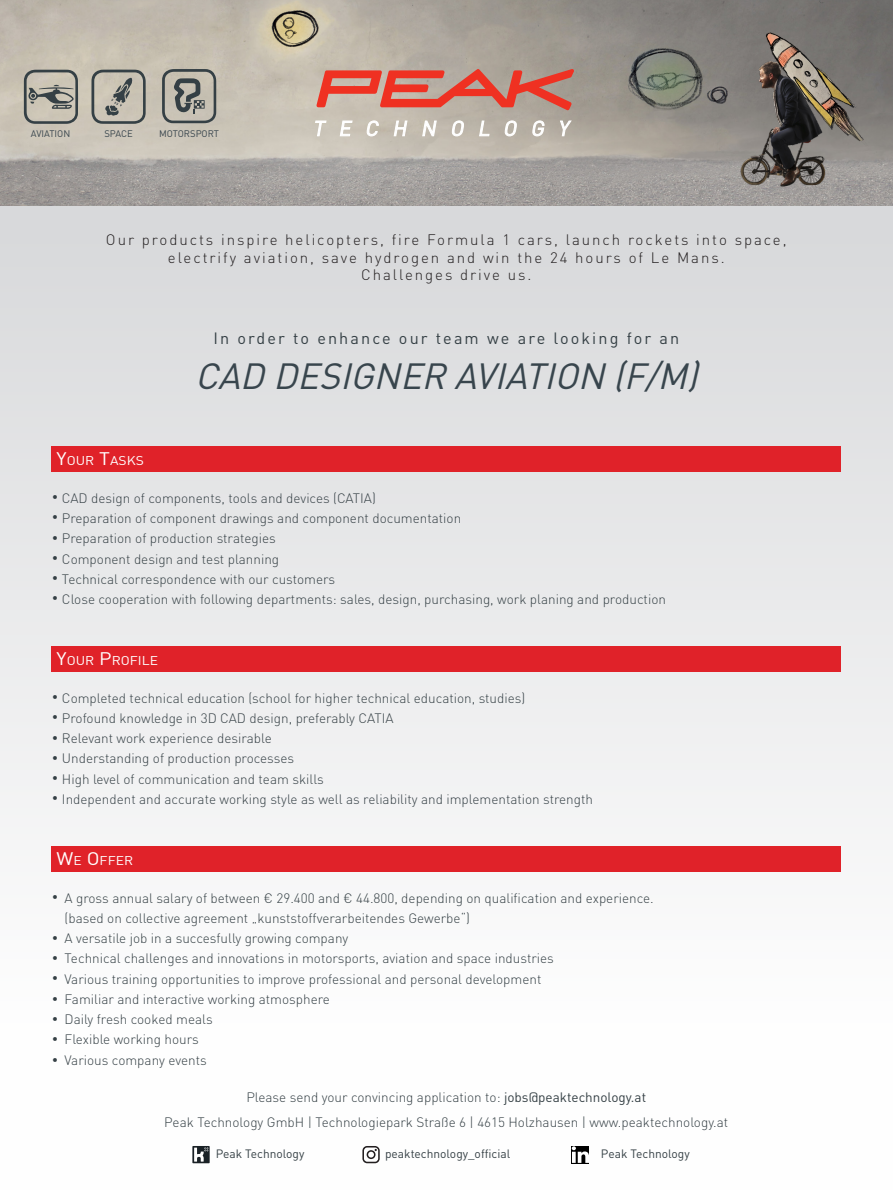
<style>
.page{position:relative;width:893px;height:1190px;background:#fff}
.page>*{position:absolute;margin:0;border:0;box-sizing:border-box;transform-origin:0 0}
.t1{font:italic 36px "DIN Pro";color:#38454d}
.t2{font:16.2px "DIN Pro";letter-spacing:.13em;color:#354045}
.t3{font:300 15px/17.4px "DIN Pro";letter-spacing:.13em;color:#231f20;text-align:center}
.t4{font:300 13.5px "DIN Pro";color:#354045}
.t5{font:12.6px "DIN Pro";color:#fff;scale:1.1 1}
.t6{font:12px "DIN Pro";color:#354045}
.t7{font:300 12px "DIN Pro";color:#354045}
.t8{font:9.45px "DIN Pro";color:#38454d}
.s1{font-size:18px}
.s2{font-weight:400}
</style>
<div class="page">
<div style="left:0;top:205px;width:893px;height:984px;background:linear-gradient(to bottom,#d8d9db,#fff)"></div>
<img style="left:0;top:0;width:893px;height:205px">
<div style="left:52px;top:646px;width:789px;height:26px;background:#e02229"></div>
<div style="left:52px;top:446px;width:789px;height:26px;background:#e02229"></div>
<div style="left:52px;top:846px;width:789px;height:26px;background:#e02229"></div>
<svg style="left:316px;top:69px;width:258px;height:41px;background:#cf786b"></svg>
<svg style="left:314px;top:120px;width:258px;height:17px"></svg>
<img style="left:695px;top:18px;width:187px;height:171px">
<svg style="left:572px;top:1145px;width:17px;height:18px"></svg>
<svg style="left:572px;top:1146px;width:17px;height:16px"></svg>
<svg style="left:362px;top:1145px;width:18px;height:18px"></svg>
<svg style="left:192px;top:1145px;width:18px;height:18px"></svg>
<svg style="left:91px;top:70px;width:55px;height:54px;background:#a2a096"></svg>
<svg style="left:162px;top:69px;width:54px;height:54px;background:#95948d"></svg>
<svg style="left:24px;top:70px;width:54px;height:54px;background:#9f9d94"></svg>
<p class="t8" style="left:31px;top:127px;width:41px">AVIATION</p>
<p class="t8" style="left:104px;top:128px;width:30px">SPACE</p>
<p class="t8" style="left:159px;top:127px;width:62px">MOTORSPORT</p>
<p class="t3" style="left:106px;top:231px;width:682px">Our products inspire helicopters, fire Formula 1 cars, launch rockets into space, electrify aviation, save hydrogen and win the 24 hours of Le Mans.</p>
<p class="t3" style="left:361px;top:265px;width:172px">Challenges drive us.</p>
<p class="t2" style="left:213px;top:327px;width:467px">In order to enhance our team we are looking for an</p>
<p class="t1" style="left:195px;top:351px;width:514px">CAD DESIGNER AVIATION (F/M)</p>
<p class="t5" style="left:57px;top:452px;width:81px"><span class="s1">Y</span>OUR <span class="s1">T</span>ASKS</p>
<p class="t7" style="left:52px;top:488px;width:8px">•</p>
<p class="t7" style="left:52px;top:509px;width:8px">•</p>
<p class="t7" style="left:52px;top:529px;width:8px">•</p>
<p class="t7" style="left:52px;top:549px;width:8px">•</p>
<p class="t7" style="left:52px;top:569px;width:8px">•</p>
<p class="t7" style="left:52px;top:590px;width:8px">•</p>
<p class="t4" style="left:62px;top:488px;width:315px">CAD design of components, tools and devices (CATIA)</p>
<p class="t4" style="left:62px;top:509px;width:401px">Preparation of component drawings and component documentation</p>
<p class="t4" style="left:62px;top:529px;width:215px">Preparation of production strategies</p>
<p class="t4" style="left:62px;top:549px;width:219px">Component design and test planning</p>
<p class="t4" style="left:62px;top:569px;width:275px">Technical correspondence with our customers</p>
<p class="t4" style="left:62px;top:590px;width:605px">Close cooperation with following departments: sales, design, purchasing, work planing and production</p>
<p class="t5" style="left:57px;top:651px;width:94px"><span class="s1">Y</span>OUR <span class="s1">P</span>ROFILE</p>
<p class="t4" style="left:62px;top:688px;width:465px">Completed technical education (school for higher technical education, studies)</p>
<p class="t4" style="left:62px;top:709px;width:333px">Profound knowledge in 3D CAD design, preferably CATIA</p>
<p class="t4" style="left:62px;top:729px;width:211px">Relevant work experience desirable</p>
<p class="t4" style="left:62px;top:749px;width:234px">Understanding of production processes</p>
<p class="t4" style="left:62px;top:769px;width:263px">High level of communication and team skills</p>
<p class="t4" style="left:62px;top:790px;width:533px">Independent and accurate working style as well as reliability and implementation strength</p>
<p class="t7" style="left:52px;top:688px;width:8px">•</p>
<p class="t7" style="left:52px;top:709px;width:8px">•</p>
<p class="t7" style="left:52px;top:729px;width:8px">•</p>
<p class="t7" style="left:52px;top:749px;width:8px">•</p>
<p class="t7" style="left:52px;top:769px;width:8px">•</p>
<p class="t7" style="left:52px;top:790px;width:8px">•</p>
<p class="t5" style="left:57px;top:851px;width:71px"><span class="s1">W</span>E <span class="s1">O</span> FFER</p>
<p class="t4" style="left:65px;top:888px;width:591px">A gross annual salary of between € 29.400 and € 44.800, depending on qualification and experience.</p>
<p class="t4" style="left:65px;top:908px;width:407px">(based on collective agreement „kunststoffverarbeitendes Gewerbe“)</p>
<p class="t4" style="left:65px;top:929px;width:285px">A versatile job in a succesfully growing company</p>
<p class="t4" style="left:65px;top:949px;width:491px">Technical challenges and innovations in motorsports, aviation and space industries</p>
<p class="t4" style="left:65px;top:969px;width:478px">Various training opportunities to improve professional and personal development</p>
<p class="t4" style="left:65px;top:989px;width:267px">Familiar and interactive working atmosphere</p>
<p class="t4" style="left:65px;top:1010px;width:150px">Daily fresh cooked meals</p>
<p class="t4" style="left:65px;top:1030px;width:136px">Flexible working hours</p>
<p class="t4" style="left:65px;top:1050px;width:144px">Various company events</p>
<p class="t7" style="left:52px;top:889px;width:8px">•</p>
<p class="t7" style="left:52px;top:929px;width:8px">•</p>
<p class="t7" style="left:52px;top:949px;width:8px">•</p>
<p class="t7" style="left:52px;top:970px;width:8px">•</p>
<p class="t7" style="left:52px;top:990px;width:8px">•</p>
<p class="t7" style="left:52px;top:1010px;width:8px">•</p>
<p class="t7" style="left:52px;top:1030px;width:8px">•</p>
<p class="t7" style="left:52px;top:1051px;width:8px">•</p>
<p class="t4" style="left:246px;top:1087px;width:401px">Please send your convincing application to: <span class="s2">jobs@peaktechnology.at</span></p>
<p class="t4" style="left:164px;top:1113px;width:566px">Peak Technology GmbH | Technologiepark Straße 6 | 4615 Holzhausen | www.peaktechnology.at</p>
<p class="t6" style="left:216px;top:1145px;width:90px">Peak Technology</p>
<p class="t6" style="left:385px;top:1145px;width:127px">peaktechnology_official</p>
<p class="t6" style="left:601px;top:1145px;width:90px">Peak Technology</p>
</div>
